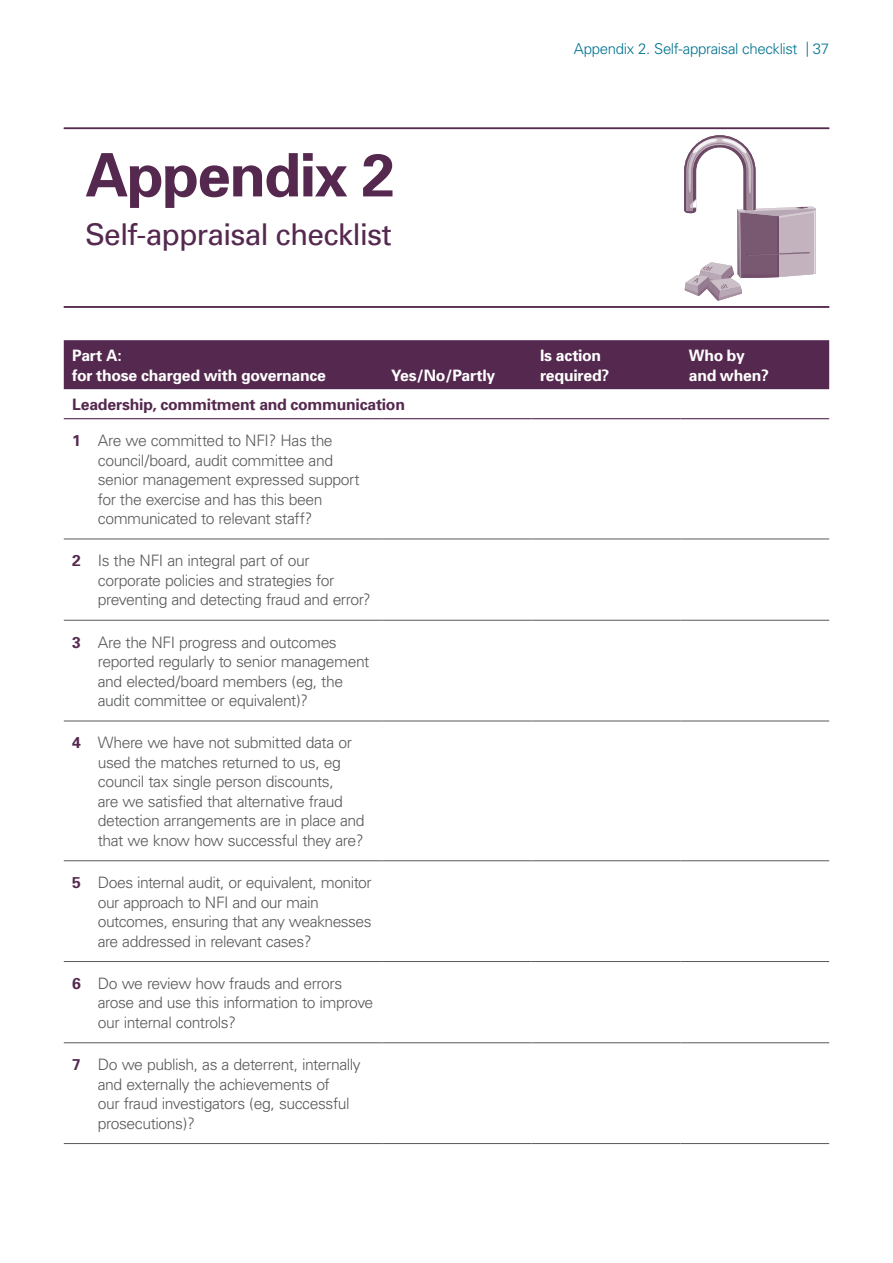
<style>
.page{position:relative;width:893px;height:1263px;background:#fff}
.page>*{position:absolute;margin:0;border:0;box-sizing:border-box;transform-origin:0 0}
.t1{font:700 60px "Univers";letter-spacing:-.025em;color:#55294f}
.t2{font:30px "Univers";letter-spacing:-.025em;color:#55294f}
.t3{font:300 15.75px/19.5px "Univers";letter-spacing:-.03em;color:#58595b}
._21A-Table_header__I{font:700 15.75px/19.5px "Univers";letter-spacing:-.015em;color:#fff}
._21B-Table_subhead{font:700 15.75px "Univers";letter-spacing:-.015em;color:#55294f}
.t4{font:300 15px "Univers";letter-spacing:-.025em;color:#00728f}
.s1{font-weight:700;color:#55294f}
</style>
<div class="page">
<svg style="left:684px;top:135px;width:132px;height:166px"></svg>
<hr style="left:64px;top:306px;width:765px;height:2px;background:#55294f">
<hr style="left:64px;top:128px;width:765px;height:1px;background:#55294f">
<div style="left:64px;top:340px;width:765px;height:49px;background:#55294f"></div>
<svg style="left:64px;top:419px;width:765px;height:625px"></svg>
<hr style="left:64px;top:418px;width:319px;height:1px;background:#55294f">
<hr style="left:383px;top:418px;width:148px;height:1px;background:#55294f">
<hr style="left:531px;top:418px;width:149px;height:1px;background:#55294f">
<hr style="left:680px;top:418px;width:149px;height:1px;background:#55294f">
<hr style="left:64px;top:539px;width:319px;height:1px;background:#58595b">
<hr style="left:383px;top:539px;width:148px;height:1px;background:#58595b">
<hr style="left:531px;top:539px;width:149px;height:1px;background:#58595b">
<hr style="left:680px;top:539px;width:149px;height:1px;background:#58595b">
<hr style="left:64px;top:620px;width:319px;height:1px;background:#58595b">
<hr style="left:64px;top:721px;width:319px;height:1px;background:#58595b">
<hr style="left:64px;top:860px;width:319px;height:1px;background:#58595b">
<hr style="left:64px;top:961px;width:319px;height:1px;background:#58595b">
<hr style="left:64px;top:1042px;width:319px;height:1px;background:#58595b">
<hr style="left:64px;top:1143px;width:319px;height:1px;background:#58595b">
<hr style="left:383px;top:620px;width:148px;height:1px;background:#58595b">
<hr style="left:383px;top:721px;width:148px;height:1px;background:#58595b">
<hr style="left:383px;top:860px;width:148px;height:1px;background:#58595b">
<hr style="left:383px;top:961px;width:148px;height:1px;background:#58595b">
<hr style="left:383px;top:1042px;width:148px;height:1px;background:#58595b">
<hr style="left:383px;top:1143px;width:148px;height:1px;background:#58595b">
<hr style="left:531px;top:620px;width:149px;height:1px;background:#58595b">
<hr style="left:531px;top:721px;width:149px;height:1px;background:#58595b">
<hr style="left:531px;top:860px;width:149px;height:1px;background:#58595b">
<hr style="left:531px;top:961px;width:149px;height:1px;background:#58595b">
<hr style="left:531px;top:1042px;width:149px;height:1px;background:#58595b">
<hr style="left:531px;top:1143px;width:149px;height:1px;background:#58595b">
<hr style="left:680px;top:620px;width:149px;height:1px;background:#58595b">
<hr style="left:680px;top:721px;width:149px;height:1px;background:#58595b">
<hr style="left:680px;top:860px;width:149px;height:1px;background:#58595b">
<hr style="left:680px;top:961px;width:149px;height:1px;background:#58595b">
<hr style="left:680px;top:1042px;width:149px;height:1px;background:#58595b">
<hr style="left:680px;top:1143px;width:149px;height:1px;background:#58595b">
<h2 class="t1" style="left:85px;top:139px;width:311px">Appendix 2</h2>
<h2 class="t2" style="left:85px;top:217px;width:308px">Self-appraisal checklist</h2>
<p class="_21A-Table_header__I" style="left:72px;top:346px;width:51px">Part A:</p>
<p class="_21A-Table_header__I" style="left:72px;top:365px;width:255px">for those charged with governance</p>
<p class="_21A-Table_header__I" style="left:391px;top:365px;width:106px">Yes/No/Partly</p>
<p class="_21B-Table_subhead" style="left:72px;top:395px;width:334px">Leadership, commitment and communication</p>
<p class="t3" style="left:98px;top:431px;width:264px;text-indent:-26px"><span class="s1">1</span> Are we committed to NFI? Has the council/board, audit committee and senior management expressed support for the exercise and has this been communicated to relevant staff?</p>
<p class="t3" style="left:98px;top:551px;width:275px;text-indent:-26px"><span class="s1">2</span> Is the NFI an integral part of our corporate policies and strategies for preventing and detecting fraud and error?</p>
<p class="t3" style="left:98px;top:632px;width:273px;text-indent:-26px"><span class="s1">3</span> Are the NFI progress and outcomes reported regularly to senior management and elected/board members (eg, the audit committee or equivalent)?</p>
<p class="t3" style="left:98px;top:733px;width:268px;text-indent:-26px"><span class="s1">4</span> Where we have not submitted data or used the matches returned to us, eg council tax single person discounts,<br>are we satisfied that alternative fraud detection arrangements are in place and that we know how successful they are?</p>
<p class="t3" style="left:98px;top:873px;width:275px;text-indent:-26px"><span class="s1">5</span> Does internal audit, or equivalent, monitor our approach to NFI and our main outcomes, ensuring that any weaknesses are addressed in relevant cases?</p>
<p class="t3" style="left:98px;top:973px;width:277px;text-indent:-26px"><span class="s1">6</span> Do we review how frauds and errors arose and use this information to improve our internal controls?</p>
<p class="t3" style="left:98px;top:1055px;width:265px;text-indent:-26px"><span class="s1">7</span> Do we publish, as a deterrent, internally and externally the achievements of<br>our fraud investigators (eg, successful prosecutions)?</p>
<p class="t4" style="left:574px;top:40px;width:257px">Appendix 2. Self-appraisal checklist | 37</p>
<p class="_21A-Table_header__I" style="left:540px;top:346px;width:71px">Is action required?</p>
<p class="_21A-Table_header__I" style="left:689px;top:346px;width:82px">Who by and when?</p>
</div>
